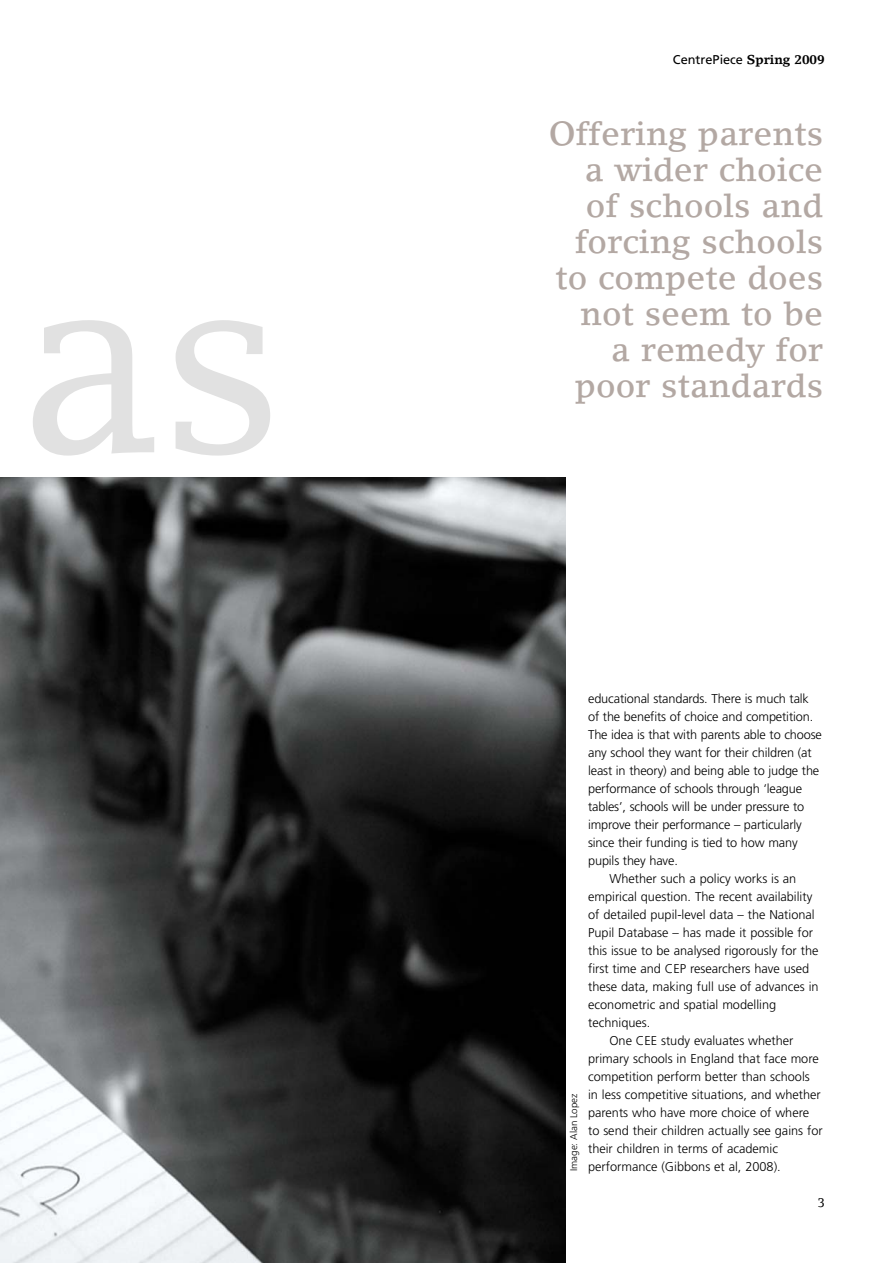
<style>
.page{position:relative;width:893px;height:1263px;background:#fff}
.page>*{position:absolute;margin:0;border:0;box-sizing:border-box;transform-origin:0 0}
.t1{font:255px "Lino Letter";color:#e1e1e1}
.t2{font:500 33px/36px "Lino Letter";color:#b3a8a3;text-align:right}
.t3{font:300 12.75px "Frutiger";color:#000}
.t4{font:12.75px "Frutiger";color:#000}
.t5{font:12.75px "Lino Letter";color:#000}
.t6{font:300 9.75px "Frutiger";color:#000}
.s1{font-family:"Lino Letter";font-weight:700}
</style>
<div class="page">
<img style="left:0;top:478px;width:565px;height:785px">
<h1 class="t1" style="left:19px;top:264px;width:266px">as</h1>
<p class="t4" style="left:673px;top:54px;width:153px">CentrePiece <span class="s1">Spring 2009</span></p>
<h2 class="t2" style="left:549px;top:118px;width:276px">Offering parents a wider choice of schools and forcing schools to compete does not seem to be<br>a remedy for poor standards</h2>
<p class="t6" style="left:570px;top:1171px;width:79px;rotate:-90deg">Image: Alan Lopez</p>
<p class="t3" style="left:588px;top:693px;width:222px">educational standards. There is much talk</p>
<p class="t3" style="left:588px;top:711px;width:227px">of the benefits of choice and competition.</p>
<p class="t3" style="left:588px;top:729px;width:235px">The idea is that with parents able to choose</p>
<p class="t3" style="left:588px;top:747px;width:225px">any school they want for their children (at</p>
<p class="t3" style="left:588px;top:765px;width:233px">least in theory) and being able to judge the</p>
<p class="t3" style="left:588px;top:783px;width:216px">performance of schools through ‘league</p>
<p class="t3" style="left:588px;top:801px;width:218px">tables’, schools will be under pressure to</p>
<p class="t3" style="left:588px;top:819px;width:215px">improve their performance – particularly</p>
<p class="t3" style="left:588px;top:837px;width:211px">since their funding is tied to how many</p>
<p class="t3" style="left:588px;top:855px;width:91px">pupils they have.</p>
<p class="t3" style="left:609px;top:873px;width:188px">Whether such a policy works is an</p>
<p class="t3" style="left:588px;top:891px;width:226px">empirical question. The recent availability</p>
<p class="t3" style="left:588px;top:909px;width:228px">of detailed pupil-level data – the National</p>
<p class="t3" style="left:588px;top:927px;width:226px">Pupil Database – has made it possible for</p>
<p class="t3" style="left:588px;top:945px;width:232px">this issue to be analysed rigorously for the</p>
<p class="t3" style="left:588px;top:963px;width:223px">first time and CEP researchers have used</p>
<p class="t3" style="left:588px;top:981px;width:232px">these data, making full use of advances in</p>
<p class="t3" style="left:588px;top:999px;width:190px">econometric and spatial modelling</p>
<p class="t3" style="left:588px;top:1017px;width:64px">techniques.</p>
<p class="t3" style="left:609px;top:1035px;width:186px">One CEE study evaluates whether</p>
<p class="t3" style="left:588px;top:1053px;width:232px">primary schools in England that face more</p>
<p class="t3" style="left:588px;top:1071px;width:223px">competition perform better than schools</p>
<p class="t3" style="left:588px;top:1089px;width:234px">in less competitive situations, and whether</p>
<p class="t3" style="left:588px;top:1107px;width:223px">parents who have more choice of where</p>
<p class="t3" style="left:588px;top:1125px;width:236px">to send their children actually see gains for</p>
<p class="t3" style="left:588px;top:1143px;width:191px">their children in terms of academic</p>
<p class="t3" style="left:588px;top:1161px;width:194px">performance (Gibbons et al, 2008).</p>
<p class="t5" style="left:818px;top:1197px;width:9px">3</p>
</div>
